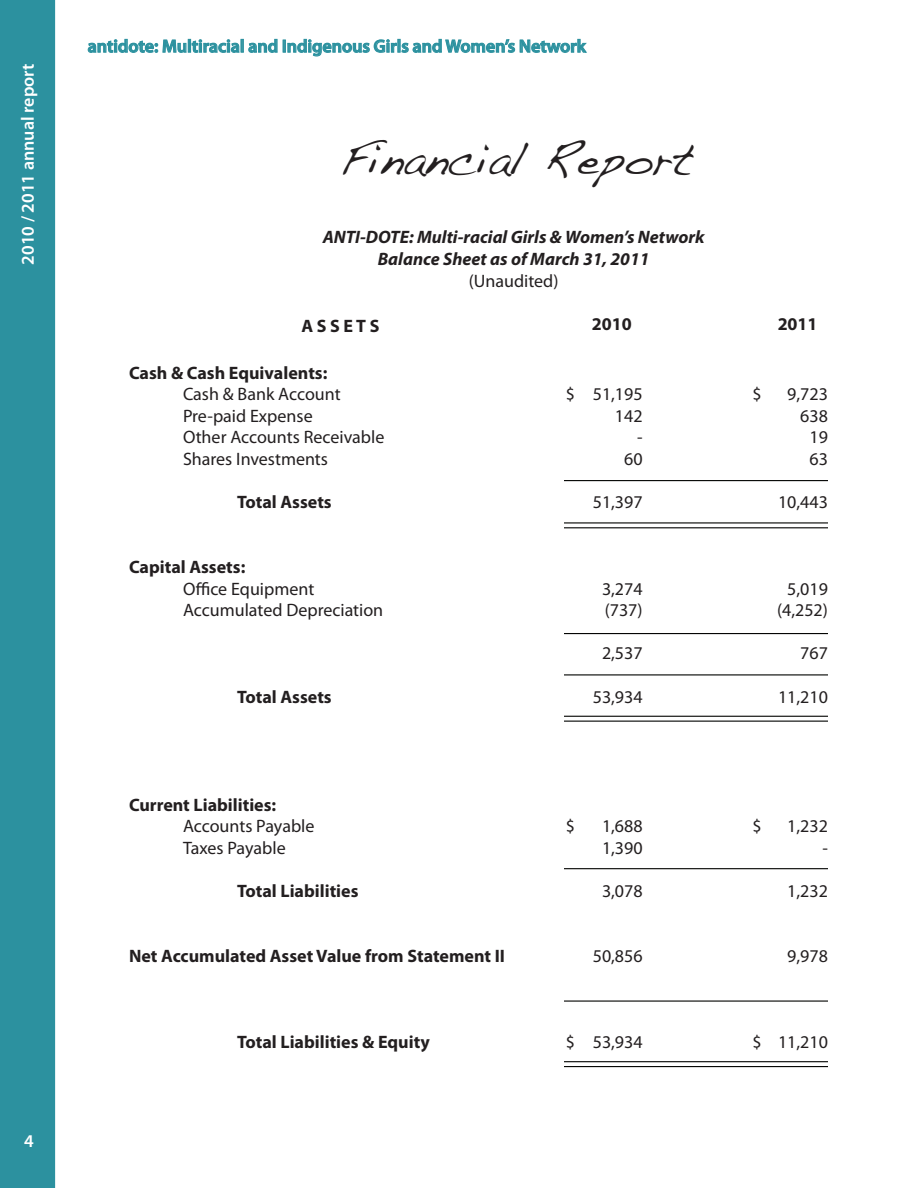
<style>
.page{position:relative;width:918px;height:1188px;background:#fff}
.page>*{position:absolute;margin:0;border:0;box-sizing:border-box;transform-origin:0 0}
.t1{font:45px "Handwriting Dakota";color:#231f20}
.t2{font:18px/21.6px "Myriad Pro";color:#231f20}
.t3{font:700 18px "Myriad Pro";color:#231f20}
.t4{font:italic 700 18px/21.6px "Myriad Pro";color:#231f20;text-align:center}
.t5{font:600 18px "Myriad Pro";color:#077e8e}
.t6{font:600 18px "Myriad Pro";color:#fff}
</style>
<div class="page">
<div style="left:0;top:0;width:55px;height:1188px;background:#2c919f"></div>
<svg style="left:87px;top:38px;width:153px;height:15px"></svg>
<svg style="left:248px;top:38px;width:339px;height:19px"></svg>
<hr style="left:564px;top:480px;width:264px;height:1px;background:#040503">
<hr style="left:564px;top:633px;width:264px;height:1px;background:#040503">
<hr style="left:564px;top:674px;width:264px;height:1px;background:#040503">
<hr style="left:564px;top:522px;width:264px;height:2px;background:#040503">
<hr style="left:564px;top:527px;width:264px;height:1px;background:#040503">
<hr style="left:564px;top:716px;width:264px;height:1px;background:#040503">
<hr style="left:564px;top:721px;width:264px;height:1px;background:#040503">
<hr style="left:564px;top:1061px;width:264px;height:1px;background:#040503">
<hr style="left:564px;top:1066px;width:264px;height:1px;background:#040503">
<hr style="left:564px;top:868px;width:264px;height:1px;background:#040503">
<hr style="left:564px;top:1000px;width:264px;height:2px;background:#040503">
<p class="t6" style="left:16px;top:265px;width:203px;rotate:-90deg">2010 / 2011 annual report</p>
<p class="t6" style="left:24px;top:1130px;width:11px">4</p>
<p class="t5" style="left:88px;top:35px;width:500px">antidote: Multiracial and Indigenous Girls and Women’s Network</p>
<h1 class="t1" style="left:340px;top:132px;width:355px">Financial Report</h1>
<p class="t4" style="left:323px;top:226px;width:383px">ANTI-DOTE: Multi-racial Girls &amp; Women’s Network<br>Balance Sheet as of March 31, 2011</p>
<p class="t2" style="left:469px;top:269px;width:91px">(Unaudited)</p>
<p class="t3" style="left:302px;top:314px;width:79px">A S S E T S</p>
<p class="t3" style="left:592px;top:312px;width:41px">2010</p>
<p class="t3" style="left:778px;top:312px;width:41px">2011</p>
<p class="t3" style="left:129px;top:361px;width:200px">Cash &amp; Cash Equivalents:</p>
<p class="t2" style="left:183px;top:383px;width:203px">Cash &amp; Bank Account<br>Pre-paid Expense<br>Other Accounts Receivable<br>Shares Investments</p>
<p class="t3" style="left:237px;top:490px;width:96px">Total Assets</p>
<p class="t3" style="left:129px;top:555px;width:118px">Capital Assets:</p>
<p class="t2" style="left:183px;top:577px;width:202px">Office Equipment<br>Accumulated Depreciation</p>
<p class="t3" style="left:237px;top:685px;width:96px">Total Assets</p>
<p class="t3" style="left:129px;top:793px;width:149px">Current Liabilities:</p>
<p class="t2" style="left:183px;top:815px;width:133px">Accounts Payable<br>Taxes Payable</p>
<p class="t3" style="left:237px;top:879px;width:123px">Total Liabilities</p>
<p class="t3" style="left:129px;top:944px;width:377px">Net Accumulated Asset Value from Statement II</p>
<p class="t3" style="left:237px;top:1030px;width:194px">Total Liabilities &amp; Equity</p>
<p class="t2" style="left:566px;top:383px;width:11px">$</p>
<p class="t2" style="left:593px;top:383px;width:51px;text-align:right">51,195<br>142<br>-<br>60</p>
<p class="t2" style="left:593px;top:491px;width:51px">51,397</p>
<p class="t2" style="left:602px;top:577px;width:42px">3,274 (737)</p>
<p class="t2" style="left:602px;top:642px;width:42px">2,537</p>
<p class="t2" style="left:593px;top:685px;width:51px">53,934</p>
<p class="t2" style="left:566px;top:815px;width:11px">$</p>
<p class="t2" style="left:602px;top:815px;width:42px">1,688<br>1,390</p>
<p class="t2" style="left:602px;top:880px;width:42px">3,078</p>
<p class="t2" style="left:593px;top:945px;width:51px">50,856</p>
<p class="t2" style="left:566px;top:1031px;width:11px">$</p>
<p class="t2" style="left:593px;top:1031px;width:51px">53,934</p>
<p class="t2" style="left:753px;top:383px;width:11px">$</p>
<p class="t2" style="left:787px;top:383px;width:42px;text-align:right">9,723<br>638<br>19<br>63</p>
<p class="t2" style="left:778px;top:491px;width:51px">10,443</p>
<p class="t2" style="left:777px;top:577px;width:52px;text-align:center">5,019 (4,252)</p>
<p class="t2" style="left:800px;top:642px;width:29px">767</p>
<p class="t2" style="left:778px;top:685px;width:51px">11,210</p>
<p class="t2" style="left:753px;top:815px;width:11px">$</p>
<p class="t2" style="left:787px;top:815px;width:42px;text-align:right">1,232 -</p>
<p class="t2" style="left:787px;top:880px;width:42px">1,232</p>
<p class="t2" style="left:787px;top:945px;width:42px">9,978</p>
<p class="t2" style="left:753px;top:1031px;width:11px">$</p>
<p class="t2" style="left:778px;top:1031px;width:51px">11,210</p>
</div>
